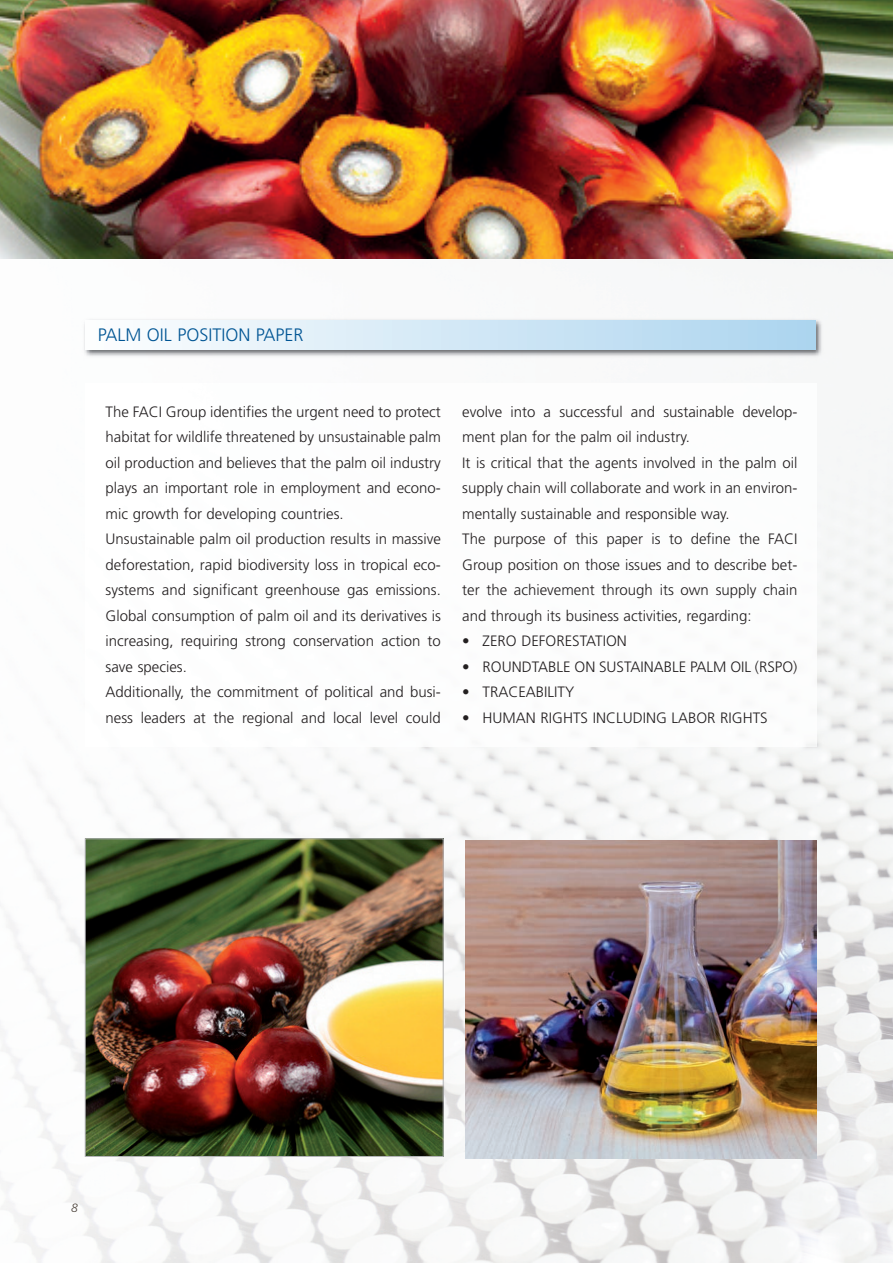
<style>
.page{position:relative;width:893px;height:1263px;background:#fff}
.page>*{position:absolute;margin:0;border:0;box-sizing:border-box;transform-origin:0 0}
.t1{font:300 18px "Frutiger";color:#005594}
.t2{font:300 15px/25.5px "Frutiger";color:#231f20}
.t3{font:italic 300 12px "Frutiger";color:#493f37}
</style>
<div class="page">
<img style="left:0;top:0;width:893px;height:1263px">
<img style="left:466px;top:840px;width:350px;height:318px">
<img style="left:85px;top:384px;width:731px;height:362px">
<img style="left:87px;top:841px;width:354px;height:314px">
<div style="left:85px;top:839px;width:358px;height:318px;border:1px solid #b2b3b7"></div>
<img style="left:0;top:0;width:892px;height:258px">
<img style="left:79px;top:314px;width:749px;height:48px">
<div style="left:85px;top:320px;width:730px;height:30px;background:linear-gradient(to right,#fdfefe,#acd4ee)"></div>
<p class="t1" style="left:98px;top:327px;width:207px">PALM OIL POSITION PAPER</p>
<p class="t2" style="left:106px;top:400px;width:337px">The FACI Group identifies the urgent need to protect habitat for wildlife threatened by unsustainable palm oil production and believes that the palm oil industry plays an important role in employment and econo&shy;mic growth for developing countries.<br>Unsustainable palm oil production results in massive deforestation, rapid biodiversity loss in tropical eco&shy;systems and significant greenhouse gas emissions.<br>Global consumption of palm oil and its derivatives is increasing, requiring strong conservation action to save species.<br>Additionally, the commitment of political and busi&shy;ness leaders at the regional and local level could</p>
<p class="t2" style="left:462px;top:400px;width:337px">evolve into a successful and sustainable develop&shy;ment plan for the palm oil industry.<br>It is critical that the agents involved in the palm oil supply chain will collaborate and work in an environ&shy;mentally sustainable and responsible way.<br>The purpose of this paper is to define the FACI Group position on those issues and to describe bet&shy;ter the achievement through its own supply chain and through its business activities, regarding:</p>
<p class="t2" style="left:462px;top:629px;width:166px">• ZERO DEFORESTATION</p>
<p class="t2" style="left:462px;top:655px;width:337px">• ROUNDTABLE ON SUSTAINABLE PALM OIL (RSPO)</p>
<p class="t2" style="left:462px;top:680px;width:114px">• TRACEABILITY</p>
<p class="t2" style="left:462px;top:706px;width:307px">• HUMAN RIGHTS INCLUDING LABOR RIGHTS</p>
<p class="t3" style="left:71px;top:1203px;width:8px">8</p>
</div>
